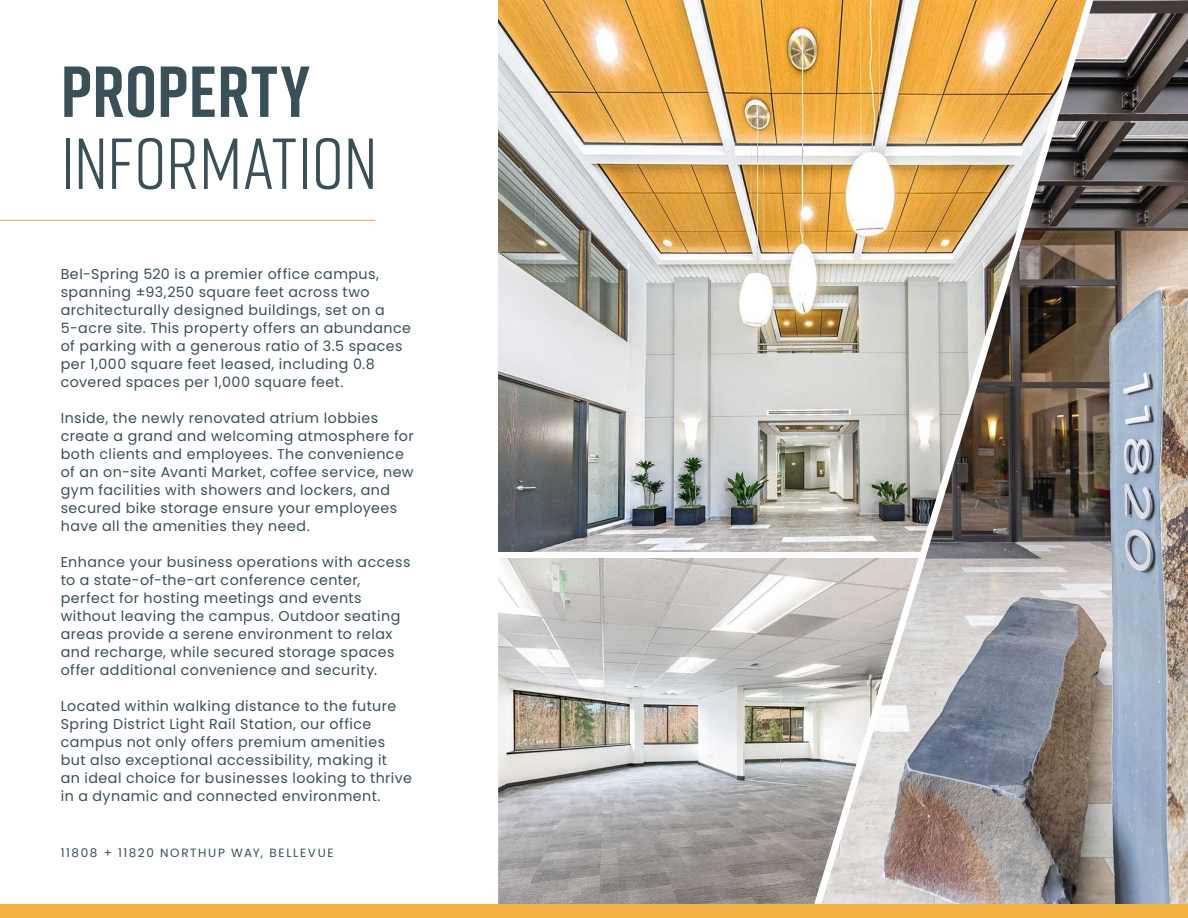
<style>
.page{position:relative;width:1188px;height:918px;background:#fff}
.page>*{position:absolute;margin:0;border:0;box-sizing:border-box;transform-origin:0 0}
.t1{font:72px/72px "Rift";letter-spacing:-.005em;color:#395059}
.t2{font:14.25px/18px "Poppins";letter-spacing:.03em;color:#395059}
.t3{font:12px "Poppins";letter-spacing:.135em;color:#395059}
.s1{font-weight:700}
</style>
<div class="page">
<img style="left:498px;top:558px;width:315px;height:346px">
<img style="left:498px;top:0;width:315px;height:551px">
<hr style="left:0;top:220px;width:375px;height:1px;background:#f5b142">
<img style="left:1093px;top:0;width:95px;height:904px">
<img style="left:813px;top:0;width:280px;height:904px">
<div style="left:0;top:904px;width:1188px;height:14px;background:#f5b142"></div>
<p class="t1" style="left:61px;top:52px;width:318px"><span class="s1">PROPERTY<br></span>INFORMATION</p>
<p class="t2" style="left:61px;top:265px;width:352px">Bel-Spring 520 is a premier office campus, spanning ±93,250 square feet across two architecturally designed buildings, set on a 5-acre site. This property offers an abundance of parking with a generous ratio of 3.5 spaces per 1,000 square feet leased, including 0.8 covered spaces per 1,000 square feet.</p>
<p class="t2" style="left:61px;top:409px;width:355px">Inside, the newly renovated atrium lobbies create a grand and welcoming atmosphere for both clients and employees. The convenience of an on-site Avanti Market, coffee service, new gym facilities with showers and lockers, and secured bike storage ensure your employees have all the amenities they need.</p>
<p class="t2" style="left:61px;top:553px;width:351px">Enhance your business operations with access to a state-of-the-art conference center, perfect for hosting meetings and events without leaving the campus. Outdoor seating areas provide a serene environment to relax and recharge, while secured storage spaces offer additional convenience and security.</p>
<p class="t2" style="left:61px;top:697px;width:353px">Located within walking distance to the future Spring District Light Rail Station, our office campus not only offers premium amenities but also exceptional accessibility, making it<br>an ideal choice for businesses looking to thrive in a dynamic and connected environment.</p>
<p class="t3" style="left:61px;top:846px;width:274px">11808 + 11820 NORTHUP WAY, BELLEVUE</p>
</div>
